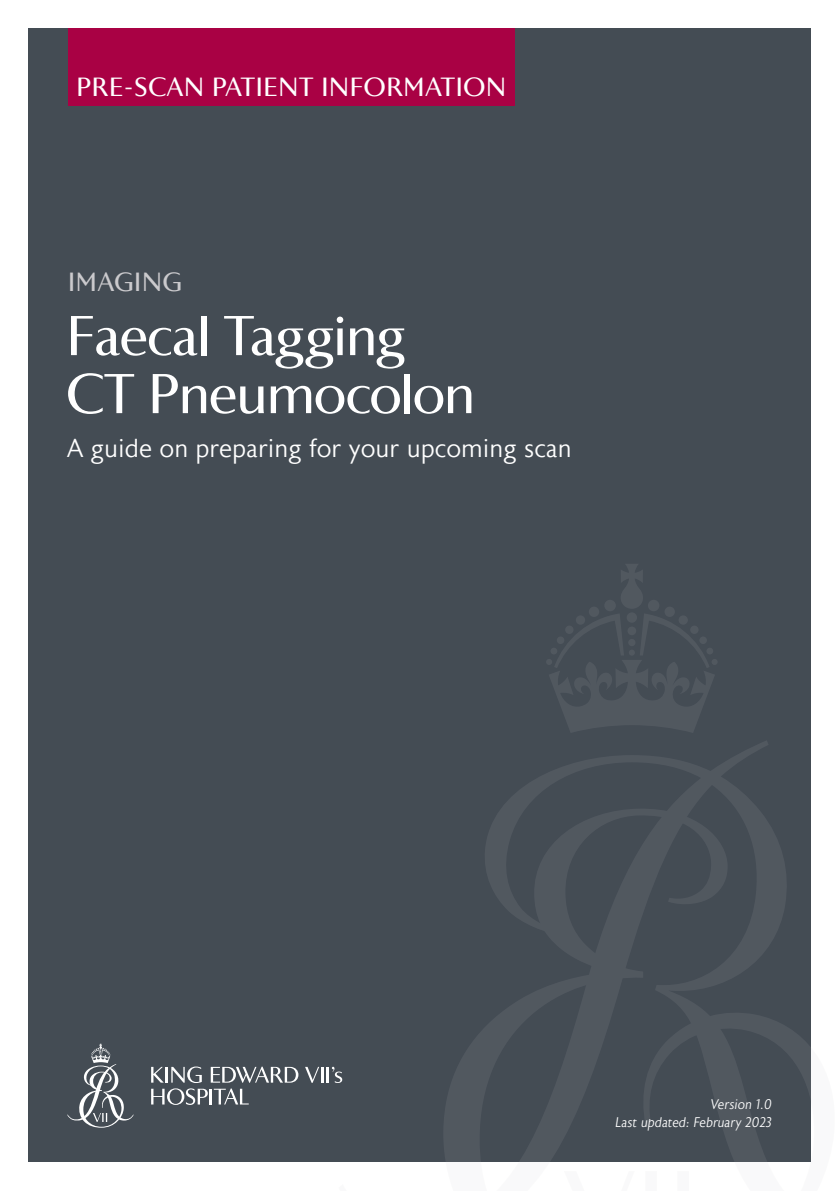
<style>
.page{position:relative;width:840px;height:1191px;background:#fff}
.page>*{position:absolute;margin:0;border:0;box-sizing:border-box;transform-origin:0 0}
.t1{font:56px/58px "Agnes Sans";color:#fff}
.t2{font:26.4px "Agnes Sans";letter-spacing:.03em;color:#fff}
.t3{font:26.4px "Agnes Sans";letter-spacing:.03em;color:#cbcacd}
.t4{font:300 26px "Astoria Sans";color:#fff}
.t5{font:italic 300 14px "Astoria Sans";color:#fff}
</style>
<div class="page">
<div style="left:28px;top:28px;width:783px;height:1134px;background:#444c54"></div>
<svg style="left:67px;top:1043px;width:66px;height:84px"></svg>
<svg style="left:305px;top:1066px;width:18px;height:16px"></svg>
<hr style="left:326px;top:1066px;width:3px;height:16px;background:#fff">
<svg style="left:332px;top:1066px;width:6px;height:17px"></svg>
<svg style="left:151px;top:1066px;width:147px;height:39px"></svg>
<div style="left:68px;top:28px;width:446px;height:78px;background:#a90144"></div>
<div style="left:545px;top:659px;width:7px;height:6px;background:#51585f;border-radius:50%"></div>
<svg style="left:549px;top:564px;width:168px;height:169px"></svg>
<svg style="left:338px;top:741px;width:430px;height:342px"></svg>
<svg style="left:436px;top:807px;width:375px;height:355px"></svg>
<p class="t2" style="left:76px;top:75px;width:430px">PRE-SCAN PATIENT INFORMATION</p>
<p class="t3" style="left:68px;top:270px;width:115px">IMAGING</p>
<p class="t1" style="left:66px;top:311px;width:409px">Faecal Tagging<br>CT Pneumocolon</p>
<p class="t4" style="left:67px;top:434px;width:506px">A guide on preparing for your upcoming scan</p>
<p class="t5" style="left:710px;top:1097px;width:63px">Version 1.0</p>
<p class="t5" style="left:614px;top:1115px;width:158px">Last updated: February 2023</p>
</div>
